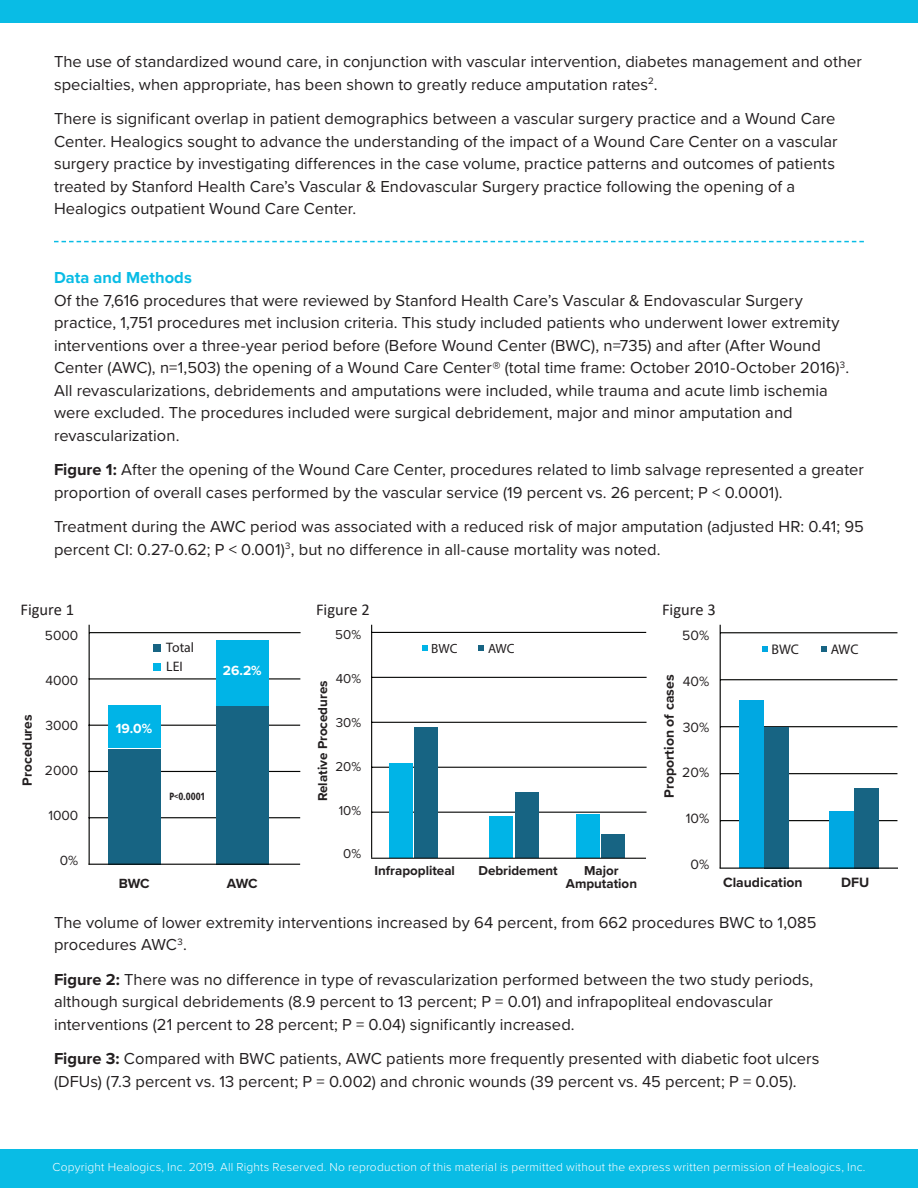
<style>
.page{position:relative;width:918px;height:1188px;background:#fff}
.page>*{position:absolute;margin:0;border:0;box-sizing:border-box;transform-origin:0 0}
.Copy{font:16.5px/22.5px "Proxima Nova";letter-spacing:.005em;color:#231f20}
.t1{font:16.5px "Calibri";letter-spacing:-.005em;color:#231f20}
.t2{font:700 13.95px "Proxima Nova";color:#231f20}
.t3{font:13.95px "Proxima Nova";color:#231f20}
.t4{font:13.95px "Myriad Pro";color:#231f20}
.t5{font:13.8px "Proxima Nova";color:#231f20}
.t6{font:700 13.8px "Proxima Nova";color:#231f20}
.t7{font:700 13.8px "Proxima Nova";color:#fff}
.t8{font:13.8px/18.9px "Myriad Pro";color:#231f20}
.t9{font:700 13.35px/12.3px "Proxima Nova";color:#231f20;text-align:center}
.t10{font:13.35px "Proxima Nova";color:#231f20}
.t11{font:13.35px "Myriad Pro";color:#231f20}
.Copy-2{font:300 12px "Proxima Nova";letter-spacing:.015em;color:#fff}
.t12{font:700 10.95px "Proxima Nova Ex Cn";color:#231f20}
.s1{font-weight:700;color:#09bce5}
.s2{font-weight:700}
</style>
<div class="page">
<hr style="left:371px;top:632px;width:275px;height:1px;background:#040503">
<hr style="left:371px;top:625px;width:1px;height:233px;background:#040503">
<hr style="left:372px;top:677px;width:275px;height:1px;background:#040503">
<hr style="left:372px;top:722px;width:275px;height:1px;background:#040503">
<hr style="left:372px;top:767px;width:275px;height:1px;background:#040503">
<hr style="left:372px;top:812px;width:275px;height:1px;background:#040503">
<div style="left:389px;top:763px;width:24px;height:95px;background:#00b4e7"></div>
<div style="left:414px;top:727px;width:24px;height:131px;background:#176483"></div>
<div style="left:490px;top:816px;width:23px;height:42px;background:#00b4e7"></div>
<div style="left:515px;top:792px;width:23px;height:66px;background:#176483"></div>
<div style="left:576px;top:815px;width:24px;height:43px;background:#00b4e7"></div>
<div style="left:601px;top:834px;width:24px;height:24px;background:#176483"></div>
<svg style="left:422px;top:645px;width:6px;height:6px"></svg>
<svg style="left:478px;top:645px;width:6px;height:5px"></svg>
<hr style="left:371px;top:858px;width:275px;height:1px;background:#040503">
<hr style="left:89px;top:632px;width:212px;height:1px;background:#040503">
<hr style="left:89px;top:625px;width:1px;height:240px;background:#040503">
<hr style="left:89px;top:678px;width:211px;height:1px;background:#040503">
<hr style="left:89px;top:725px;width:211px;height:1px;background:#040503">
<hr style="left:89px;top:771px;width:211px;height:1px;background:#040503">
<hr style="left:89px;top:817px;width:211px;height:1px;background:#040503">
<div style="left:108px;top:749px;width:52px;height:116px;background:#176483"></div>
<div style="left:108px;top:706px;width:52px;height:42px;background:#00b4e7"></div>
<div style="left:216px;top:707px;width:52px;height:158px;background:#176483"></div>
<div style="left:216px;top:640px;width:52px;height:66px;background:#00b4e7"></div>
<hr style="left:89px;top:864px;width:211px;height:1px;background:#040503">
<div style="left:154px;top:644px;width:7px;height:7px;background:#176483"></div>
<div style="left:154px;top:663px;width:7px;height:7px;background:#00b4e7"></div>
<hr style="left:720px;top:632px;width:177px;height:1px;background:#040503">
<hr style="left:720px;top:625px;width:1px;height:243px;background:#040503">
<hr style="left:720px;top:679px;width:177px;height:1px;background:#040503">
<hr style="left:720px;top:726px;width:177px;height:1px;background:#040503">
<hr style="left:720px;top:773px;width:177px;height:1px;background:#040503">
<hr style="left:720px;top:820px;width:177px;height:1px;background:#040503">
<div style="left:739px;top:701px;width:25px;height:167px;background:#00a8e2"></div>
<div style="left:764px;top:727px;width:25px;height:141px;background:#176483"></div>
<div style="left:829px;top:811px;width:25px;height:57px;background:#00a8e2"></div>
<div style="left:854px;top:788px;width:25px;height:80px;background:#176483"></div>
<svg style="left:762px;top:646px;width:6px;height:6px"></svg>
<svg style="left:821px;top:646px;width:6px;height:6px"></svg>
<hr style="left:720px;top:868px;width:177px;height:1px;background:#040503">
<svg style="left:54px;top:241px;width:810px;height:1px"></svg>
<div style="left:0;top:0;width:918px;height:23px;background:#09bce5"></div>
<div style="left:0;top:1150px;width:918px;height:38px;background:#09bce5"></div>
<p class="Copy" style="left:54px;top:50px;width:809px">The use of standardized wound care, in conjunction with vascular intervention, diabetes management and other specialties, when appropriate, has been shown to greatly reduce amputation rates<sup>2</sup>.</p>
<p class="Copy" style="left:54px;top:107px;width:785px">There is significant overlap in patient demographics between a vascular surgery practice and a Wound Care Center. Healogics sought to advance the understanding of the impact of a Wound Care Center on a vascular surgery practice by investigating differences in the case volume, practice patterns and outcomes of patients treated by Stanford Health Care’s Vascular &amp; Endovascular Surgery practice following the opening of a Healogics outpatient Wound Care Center.</p>
<p class="Copy" style="left:54px;top:266px;width:797px"><span class="s1">Data and Methods<br></span>Of the 7,616 procedures that were reviewed by Stanford Health Care’s Vascular &amp; Endovascular Surgery practice, 1,751 procedures met inclusion criteria. This study included patients who underwent lower extremity interventions over a three-year period before (Before Wound Center (BWC), n=735) and after (After Wound Center (AWC), n=1,503) the opening of a Wound Care Center® (total time frame: October 2010-October 2016)<sup>3</sup>.<br>All revascularizations, debridements and amputations were included, while trauma and acute limb ischemia were excluded. The procedures included were surgical debridement, major and minor amputation and revascularization.</p>
<p class="Copy" style="left:54px;top:458px;width:811px"><span class="s2">Figure 1:</span> After the opening of the Wound Care Center, procedures related to limb salvage represented a greater proportion of overall cases performed by the vascular service (19 percent vs. 26 percent; P &lt; 0.0001).</p>
<p class="Copy" style="left:54px;top:515px;width:811px">Treatment during the AWC period was associated with a reduced risk of major amputation (adjusted HR: 0.41; 95 percent CI: 0.27-0.62; P &lt; 0.001)<sup>3</sup>, but no difference in all-cause mortality was noted.</p>
<p class="t1" style="left:21px;top:598px;width:55px">Figure 1</p>
<p class="t1" style="left:316px;top:598px;width:55px">Figure 2</p>
<p class="t1" style="left:662px;top:598px;width:55px">Figure 3</p>
<p class="t5" style="left:45px;top:625px;width:35px">5000</p>
<p class="t6" style="left:17px;top:786px;width:73px;rotate:-90deg">Procedures</p>
<p class="t5" style="left:45px;top:670px;width:34px">4000</p>
<p class="t5" style="left:45px;top:715px;width:34px">3000</p>
<p class="t5" style="left:45px;top:760px;width:35px">2000</p>
<p class="t5" style="left:48px;top:805px;width:31px">1000</p>
<p class="t8" style="left:166px;top:637px;width:29px">Total<br>LEI</p>
<p class="t7" style="left:116px;top:718px;width:38px">19.0%</p>
<p class="t7" style="left:223px;top:660px;width:40px">26.2%</p>
<p class="t12" style="left:169px;top:789px;width:37px">P&lt;0.0001</p>
<p class="t10" style="left:335px;top:625px;width:27px">50%</p>
<p class="t9" style="left:316px;top:801px;width:122px;rotate:-90deg">Relative Procedures</p>
<p class="t10" style="left:336px;top:669px;width:27px">40%</p>
<p class="t10" style="left:336px;top:713px;width:27px">30%</p>
<p class="t10" style="left:335px;top:756px;width:27px">20%</p>
<p class="t10" style="left:339px;top:800px;width:24px">10%</p>
<p class="t11" style="left:431px;top:640px;width:28px">BWC</p>
<p class="t11" style="left:488px;top:640px;width:28px">AWC</p>
<p class="t3" style="left:682px;top:625px;width:29px">50%</p>
<p class="t2" style="left:659px;top:798px;width:124px;rotate:-90deg">Proportion of cases</p>
<p class="t3" style="left:683px;top:671px;width:28px">40%</p>
<p class="t3" style="left:683px;top:717px;width:28px">30%</p>
<p class="t3" style="left:682px;top:762px;width:28px">20%</p>
<p class="t3" style="left:686px;top:808px;width:25px">10%</p>
<p class="t4" style="left:771px;top:641px;width:29px">BWC</p>
<p class="t4" style="left:831px;top:641px;width:29px">AWC</p>
<p class="t5" style="left:60px;top:851px;width:20px">0%</p>
<p class="t6" style="left:119px;top:873px;width:32px">BWC</p>
<p class="t6" style="left:227px;top:873px;width:32px">AWC</p>
<p class="t10" style="left:343px;top:844px;width:19px">0%</p>
<p class="t9" style="left:374px;top:865px;width:82px">Infrapopliteal</p>
<p class="t9" style="left:478px;top:865px;width:81px">Debridement</p>
<p class="t9" style="left:566px;top:865px;width:73px">Major<br>Amputation</p>
<p class="t3" style="left:690px;top:854px;width:20px">0%</p>
<p class="t2" style="left:723px;top:872px;width:81px">Claudication</p>
<p class="t2" style="left:841px;top:872px;width:30px">DFU</p>
<p class="Copy" style="left:54px;top:910px;width:764px">The volume of lower extremity interventions increased by 64 percent, from 662 procedures BWC to 1,085 procedures AWC<sup>3</sup>.</p>
<p class="Copy" style="left:54px;top:967px;width:761px"><span class="s2">Figure 2:</span> There was no difference in type of revascularization performed between the two study periods, although surgical debridements (8.9 percent to 13 percent; P = 0.01) and infrapopliteal endovascular interventions (21 percent to 28 percent; P = 0.04) significantly increased.</p>
<p class="Copy" style="left:54px;top:1047px;width:767px"><span class="s2">Figure 3:</span> Compared with BWC patients, AWC patients more frequently presented with diabetic foot ulcers (DFUs) (7.3 percent vs. 13 percent; P = 0.002) and chronic wounds (39 percent vs. 45 percent; P = 0.05).</p>
<p class="Copy-2" style="left:52px;top:1158px;width:815px">Copyright Healogics, Inc. 2019. All Rights Reserved. No reproduction of this material is permitted without the express written permission of Healogics, Inc.</p>
</div>
